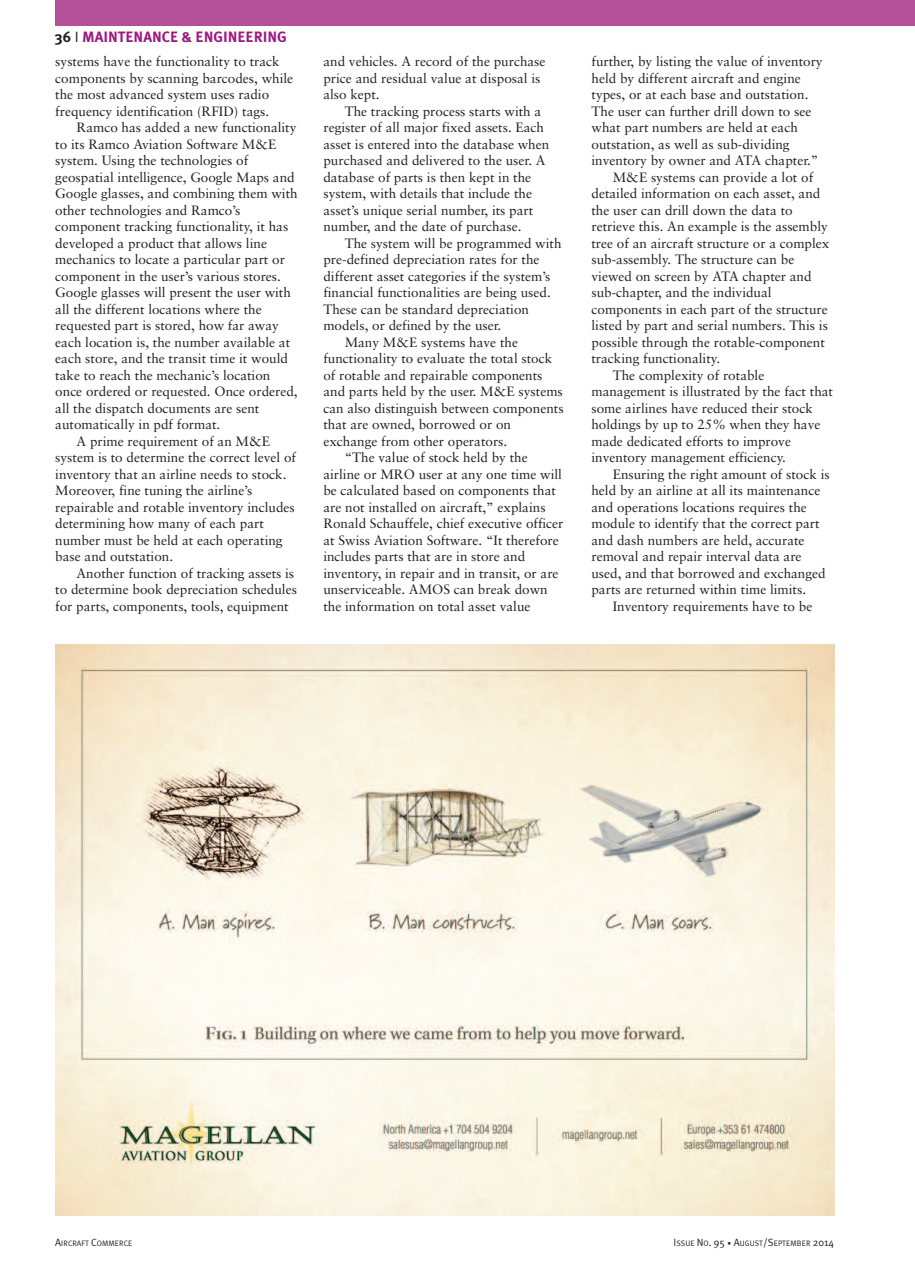
<style>
.page{position:relative;width:915px;height:1263px;background:#fff}
.page>*{position:absolute;margin:0;border:0;box-sizing:border-box;transform-origin:0 0}
.t1{font:700 15px "Meta Plus";color:#9d1982}
.t2{font:13.5px/16.5px "Sabon";color:#231f20}
.t3{font:7.8px "Meta Plus Normal";letter-spacing:.01em;color:#231f20}
.s1{color:#231f20}
.s2{font-family:"Meta Plus Normal";font-weight:400;color:#231f20}
.s3{font-size:10.5px}
.s4{font-size:7.5px}
</style>
<div class="page">
<div style="left:55px;top:0;width:859px;height:26px;background:#b45099"></div>
<img style="left:55px;top:644px;width:778px;height:571px">
<p class="t1" style="left:55px;top:28px;width:233px"><span class="s1">36</span> <span class="s2">I</span> MAINTENANCE &amp; ENGINEERING</p>
<p class="t2" style="left:55px;top:54px;width:239px">systems have the functionality to track components by scanning barcodes, while the most advanced system uses radio frequency identification (RFID) tags.</p>
<p class="t2" style="left:77px;top:120px;width:221px">Ramco has added a new functionality</p>
<p class="t2" style="left:55px;top:137px;width:222px">to its Ramco Aviation Software M&amp;E</p>
<p class="t2" style="left:55px;top:153px;width:194px">system. Using the technologies of</p>
<p class="t2" style="left:55px;top:170px;width:241px">geospatial intelligence, Google Maps and</p>
<p class="t2" style="left:55px;top:186px;width:244px">Google glasses, and combining them with</p>
<p class="t2" style="left:55px;top:203px;width:186px">other technologies and Ramco’s</p>
<p class="t2" style="left:55px;top:219px;width:234px">component tracking functionality, it has</p>
<p class="t2" style="left:55px;top:236px;width:213px">developed a product that allows line</p>
<p class="t2" style="left:55px;top:252px;width:231px">mechanics to locate a particular part or</p>
<p class="t2" style="left:55px;top:269px;width:227px">component in the user’s various stores.</p>
<p class="t2" style="left:55px;top:285px;width:237px">Google glasses will present the user with</p>
<p class="t2" style="left:55px;top:302px;width:208px">all the different locations where the</p>
<p class="t2" style="left:55px;top:318px;width:225px">requested part is stored, how far away</p>
<p class="t2" style="left:55px;top:335px;width:236px">each location is, the number available at</p>
<p class="t2" style="left:55px;top:351px;width:234px">each store, and the transit time it would</p>
<p class="t2" style="left:55px;top:368px;width:216px">take to reach the mechanic’s location</p>
<p class="t2" style="left:55px;top:384px;width:244px">once ordered or requested. Once ordered,</p>
<p class="t2" style="left:55px;top:401px;width:205px">all the dispatch documents are sent</p>
<p class="t2" style="left:55px;top:417px;width:166px">automatically in pdf format.</p>
<p class="t2" style="left:77px;top:434px;width:195px">A prime requirement of an M&amp;E</p>
<p class="t2" style="left:55px;top:450px;width:242px">system is to determine the correct level of</p>
<p class="t2" style="left:55px;top:467px;width:232px">inventory that an airline needs to stock.</p>
<p class="t2" style="left:55px;top:483px;width:198px">Moreover, fine tuning the airline’s</p>
<p class="t2" style="left:55px;top:500px;width:241px">repairable and rotable inventory includes</p>
<p class="t2" style="left:55px;top:516px;width:210px">determining how many of each part</p>
<p class="t2" style="left:55px;top:533px;width:229px">number must be held at each operating</p>
<p class="t2" style="left:55px;top:549px;width:119px">base and outstation.</p>
<p class="t2" style="left:77px;top:566px;width:219px">Another function of tracking assets is</p>
<p class="t2" style="left:55px;top:582px;width:243px">to determine book depreciation schedules</p>
<p class="t2" style="left:55px;top:599px;width:235px">for parts, components, tools, equipment</p>
<p class="t2" style="left:323px;top:54px;width:223px">and vehicles. A record of the purchase price and residual value at disposal is also kept.</p>
<p class="t2" style="left:323px;top:104px;width:227px;text-indent:21px">The tracking process starts with a register of all major fixed assets. Each asset is entered into the database when purchased and delivered to the user. A database of parts is then kept in the system, with details that include the asset’s unique serial number, its part number, and the date of purchase.</p>
<p class="t2" style="left:344px;top:236px;width:218px">The system will be programmed with</p>
<p class="t2" style="left:323px;top:252px;width:217px">pre-defined depreciation rates for the</p>
<p class="t2" style="left:323px;top:269px;width:228px">different asset categories if the system’s</p>
<p class="t2" style="left:323px;top:285px;width:229px">financial functionalities are being used.</p>
<p class="t2" style="left:323px;top:302px;width:207px">These can be standard depreciation</p>
<p class="t2" style="left:323px;top:318px;width:179px">models, or defined by the user.</p>
<p class="t2" style="left:344px;top:335px;width:175px">Many M&amp;E systems have the</p>
<p class="t2" style="left:323px;top:351px;width:230px">functionality to evaluate the total stock</p>
<p class="t2" style="left:323px;top:368px;width:220px">of rotable and repairable components</p>
<p class="t2" style="left:323px;top:384px;width:241px">and parts held by the user. M&amp;E systems</p>
<p class="t2" style="left:323px;top:401px;width:241px">can also distinguish between components</p>
<p class="t2" style="left:323px;top:417px;width:189px">that are owned, borrowed or on</p>
<p class="t2" style="left:323px;top:434px;width:185px">exchange from other operators.</p>
<p class="t2" style="left:344px;top:450px;width:184px">“The value of stock held by the</p>
<p class="t2" style="left:323px;top:467px;width:240px">airline or MRO user at any one time will</p>
<p class="t2" style="left:323px;top:483px;width:234px">be calculated based on components that</p>
<p class="t2" style="left:323px;top:500px;width:223px">are not installed on aircraft,” explains</p>
<p class="t2" style="left:323px;top:516px;width:241px">Ronald Schauffele, chief executive officer</p>
<p class="t2" style="left:323px;top:533px;width:237px">at Swiss Aviation Software. “It therefore</p>
<p class="t2" style="left:323px;top:549px;width:203px">includes parts that are in store and</p>
<p class="t2" style="left:323px;top:566px;width:237px">inventory, in repair and in transit, or are</p>
<p class="t2" style="left:323px;top:582px;width:226px">unserviceable. AMOS can break down</p>
<p class="t2" style="left:323px;top:599px;width:208px">the information on total asset value</p>
<p class="t2" style="left:591px;top:54px;width:232px">further, by listing the value of inventory</p>
<p class="t2" style="left:591px;top:71px;width:211px">held by different aircraft and engine</p>
<p class="t2" style="left:591px;top:87px;width:218px">types, or at each base and outstation.</p>
<p class="t2" style="left:591px;top:104px;width:221px">The user can further drill down to see</p>
<p class="t2" style="left:591px;top:120px;width:208px">what part numbers are held at each</p>
<p class="t2" style="left:591px;top:137px;width:200px">outstation, as well as sub-dividing</p>
<p class="t2" style="left:591px;top:153px;width:228px">inventory by owner and ATA chapter.”</p>
<p class="t2" style="left:612px;top:170px;width:202px">M&amp;E systems can provide a lot of</p>
<p class="t2" style="left:591px;top:186px;width:230px">detailed information on each asset, and</p>
<p class="t2" style="left:591px;top:203px;width:202px">the user can drill down the data to</p>
<p class="t2" style="left:591px;top:219px;width:238px">retrieve this. An example is the assembly</p>
<p class="t2" style="left:591px;top:236px;width:239px">tree of an aircraft structure or a complex</p>
<p class="t2" style="left:591px;top:252px;width:204px">sub-assembly. The structure can be</p>
<p class="t2" style="left:591px;top:269px;width:221px">viewed on screen by ATA chapter and</p>
<p class="t2" style="left:591px;top:285px;width:182px">sub-chapter, and the individual</p>
<p class="t2" style="left:591px;top:302px;width:238px">components in each part of the structure</p>
<p class="t2" style="left:591px;top:318px;width:238px">listed by part and serial numbers. This is</p>
<p class="t2" style="left:591px;top:335px;width:235px">possible through the rotable-component</p>
<p class="t2" style="left:591px;top:351px;width:130px">tracking functionality.</p>
<p class="t2" style="left:612px;top:368px;width:153px">The complexity of rotable</p>
<p class="t2" style="left:591px;top:384px;width:243px">management is illustrated by the fact that</p>
<p class="t2" style="left:591px;top:401px;width:223px">some airlines have reduced their stock</p>
<p class="t2" style="left:591px;top:417px;width:230px">holdings by up to 25% when they have</p>
<p class="t2" style="left:591px;top:434px;width:201px">made dedicated efforts to improve</p>
<p class="t2" style="left:591px;top:450px;width:196px">inventory management efficiency.</p>
<p class="t2" style="left:612px;top:467px;width:218px">Ensuring the right amount of stock is</p>
<p class="t2" style="left:591px;top:483px;width:230px">held by an airline at all its maintenance</p>
<p class="t2" style="left:591px;top:500px;width:217px">and operations locations requires the</p>
<p class="t2" style="left:591px;top:516px;width:229px">module to identify that the correct part</p>
<p class="t2" style="left:591px;top:533px;width:214px">and dash numbers are held, accurate</p>
<p class="t2" style="left:591px;top:549px;width:211px">removal and repair interval data are</p>
<p class="t2" style="left:591px;top:566px;width:236px">used, and that borrowed and exchanged</p>
<p class="t2" style="left:591px;top:582px;width:216px">parts are returned within time limits.</p>
<p class="t2" style="left:612px;top:599px;width:201px">Inventory requirements have to be</p>
<p class="t3" style="left:55px;top:1238px;width:78px"><span class="s3">A</span>IRCRAFT <span class="s3">C</span>OMMERCE</p>
<p class="t3" style="left:673px;top:1238px;width:162px"><span class="s3">I</span>SSUE <span class="s3">N</span>O<span class="s3">. 95</span> <span class="s4">•</span> <span class="s3">A</span>UGUST<span class="s3">/S</span>EPTEMBER <span class="s3">2014</span></p>
</div>
